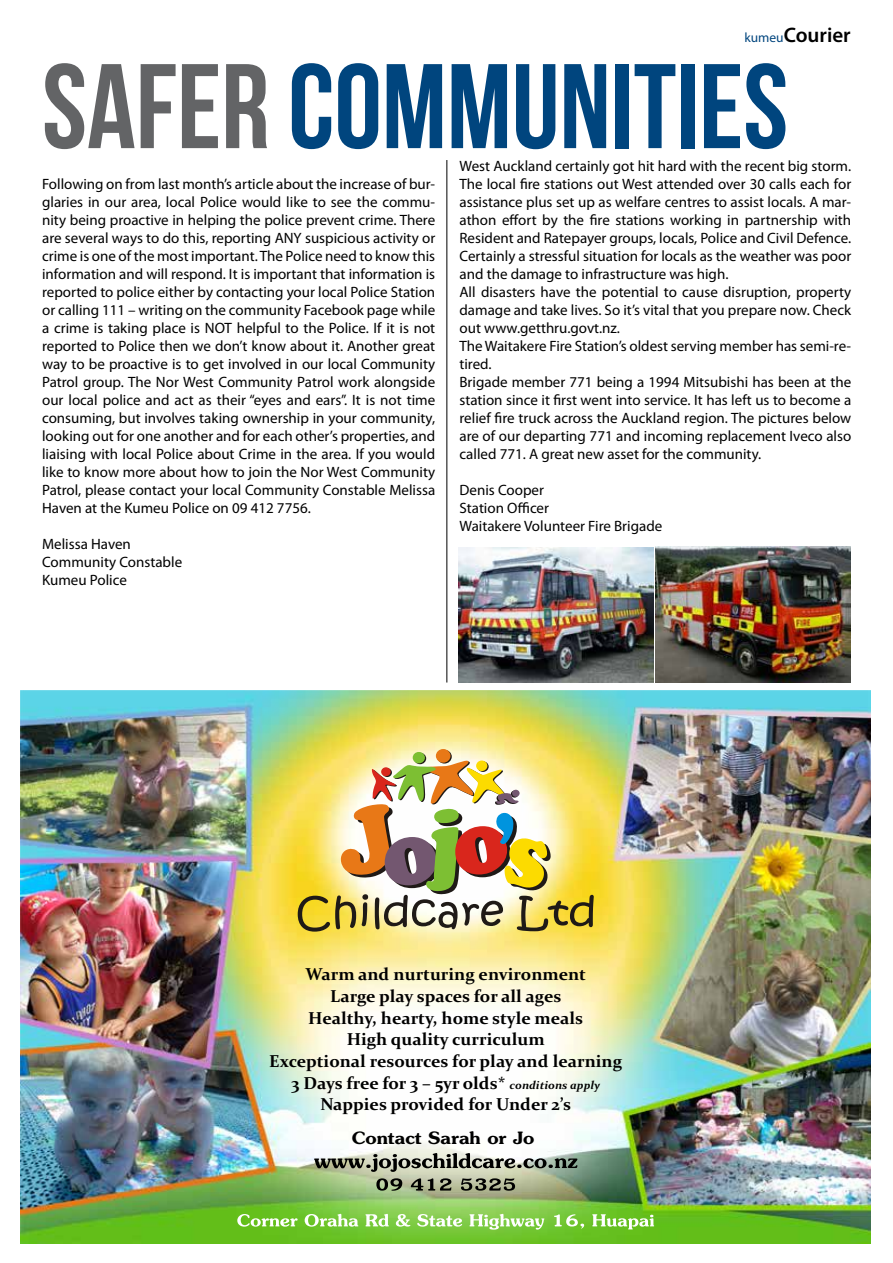
<style>
.page{position:relative;width:893px;height:1263px;background:#fff}
.page>*{position:absolute;margin:0;border:0;box-sizing:border-box;transform-origin:0 0}
.t1{font:120px "Bebas Neue";color:#00457e}
.t2{font:700 27.75px "Jasmine UPC";color:#000;scale:1.07 1}
.t3{font:600 21px "Myriad Pro";color:#000}
.t4{font:700 17.4px/21.6px "Constantia";color:#000;text-align:center}
.t5{font:15px/18px "Myriad Pro";color:#000}
.s1{font-weight:400;font-size:13.5px;color:#00457e}
.s2{color:#636466}
.s3{font-style:italic;font-size:11.55px}
</style>
<div class="page">
<img style="left:21px;top:690px;width:850px;height:553px">
<div style="left:414px;top:753px;width:12px;height:11px;background:#292c1a;border-radius:50%"></div>
<svg style="left:437px;top:750px;width:15px;height:13px"></svg>
<div style="left:413px;top:752px;width:12px;height:11px;background:#7dbf33;border-radius:50%"></div>
<div style="left:436px;top:749px;width:14px;height:14px;background:#e87817;border-radius:50%"></div>
<svg style="left:298px;top:761px;width:296px;height:171px"></svg>
<svg style="left:237px;top:1214px;width:417px;height:15px"></svg>
<svg style="left:376px;top:1178px;width:139px;height:13px;background:#777c66"></svg>
<svg style="left:314px;top:1153px;width:263px;height:19px;background:#999d90"></svg>
<hr style="left:446px;top:160px;width:1px;height:522px;background:#000">
<img style="left:458px;top:548px;width:196px;height:134px">
<img style="left:655px;top:546px;width:196px;height:136px">
<h3 class="t3" style="left:744px;top:21px;width:108px"><span class="s1">kumeu</span>Courier</h3>
<h1 class="t1" style="left:42px;top:41px;width:748px"><span class="s2">SAFER</span> COMMUNITIES</h1>
<p class="t5" style="left:459px;top:157px;width:393px">West Auckland certainly got hit hard with the recent big storm.<br>The local fire stations out West attended over 30 calls each for assistance plus set up as welfare centres to assist locals. A mar&shy;athon effort by the fire stations working in partnership with Resident and Ratepayer groups, locals, Police and Civil Defence.<br>Certainly a stressful situation for locals as the weather was poor and the damage to infrastructure was high.<br>All disasters have the potential to cause disruption, property damage and take lives. So it’s vital that you prepare now. Check out www.getthru.govt.nz.<br>The Waitakere Fire Station’s oldest serving member has semi-re&shy;tired.<br>Brigade member 771 being a 1994 Mitsubishi has been at the station since it first went into service. It has left us to become a relief fire truck across the Auckland region. The pictures below are of our departing 771 and incoming replacement Iveco also called 771. A great new asset for the community.</p>
<p class="t5" style="left:459px;top:481px;width:204px">Denis Cooper<br>Station Officer<br>Waitakere Volunteer Fire Brigade</p>
<p class="t5" style="left:42px;top:175px;width:395px;text-align:justify">Following on from last month’s article about the increase of bur&shy;glaries in our area, local Police would like to see the commu&shy;nity being proactive in helping the police prevent crime. There are several ways to do this, reporting ANY suspicious activity or crime is one of the most important. The Police need to know this information and will respond. It is important that information is reported to police either by contacting your local Police Station or calling 111 – writing on the community Facebook page while a crime is taking place is NOT helpful to the Police. If it is not reported to Police then we don’t know about it. Another great way to be proactive is to get involved in our local Community Patrol group. The Nor West Community Patrol work alongside our local police and act as their “eyes and ears”. It is not time consuming, but involves taking ownership in your community, looking out for one another and for each other’s properties, and liaising with local Police about Crime in the area. If you would like to know more about how to join the Nor West Community Patrol, please contact your local Community Constable Melissa Haven at the Kumeu Police on 09 412 7756.</p>
<p class="t5" style="left:42px;top:535px;width:142px">Melissa Haven<br>Community Constable<br>Kumeu Police</p>
<p class="t4" style="left:269px;top:965px;width:354px">Warm and nurturing environment<br>Large play spaces for all ages<br>Healthy, hearty, home style meals<br>High quality curriculum<br>Exceptional resources for play and learning 3 Days free for 3 – 5yr olds* <span class="s3">conditions apply </span>Nappies provided for Under 2’s</p>
<h2 class="t2" style="left:352px;top:1117px;width:172px">Contact Sarah or Jo</h2>
</div>
